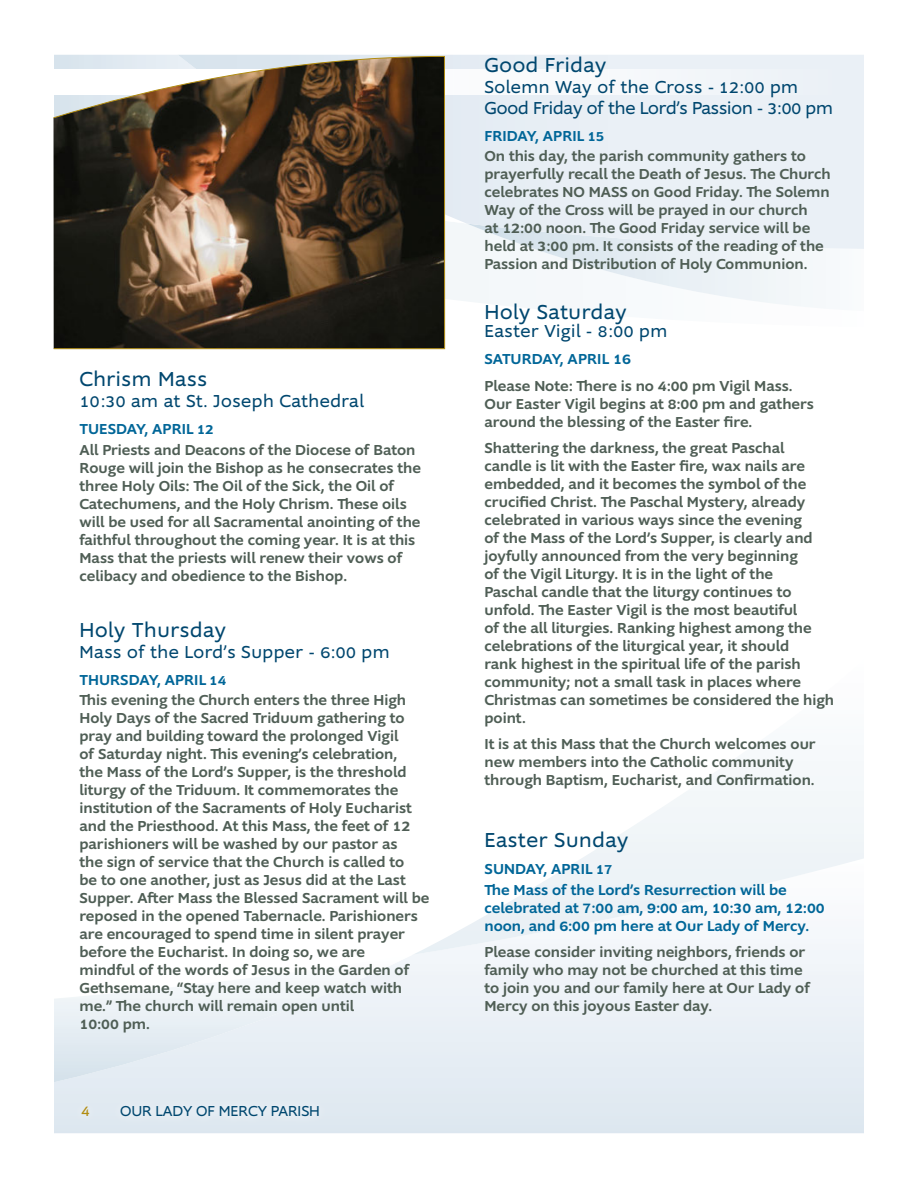
<style>
.page{position:relative;width:918px;height:1188px;background:#fff}
.page>*{position:absolute;margin:0;border:0;box-sizing:border-box;transform-origin:0 0}
.body{font:21px "Supra";letter-spacing:.03em;color:#00476f}
.body-2{font:18px "Supra";letter-spacing:.03em;color:#00476f}
.body-3{font:18px/21px "Supra";letter-spacing:-.005em;color:#00476f}
.body-4{font:500 15.75px "Supra";color:#4f5e55}
.page_numbers{font:15.75px "Supra";color:#b18c11}
.body-5{font:500 15px/18px "Supra";color:#4f5e55}
.body-6{font:500 15px/18px "Supra";color:#006698}
.page_numbers-2{font:15px "Supra";color:#00476f}
.s1{font-size:15.75px}
.s2{font-size:15px}
</style>
<div class="page">
<svg style="left:54px;top:955px;width:810px;height:178px"></svg>
<svg style="left:54px;top:955px;width:359px;height:127px"></svg>
<svg style="left:413px;top:776px;width:451px;height:179px"></svg>
<svg style="left:445px;top:249px;width:22px;height:78px"></svg>
<svg style="left:467px;top:249px;width:346px;height:60px"></svg>
<div style="left:178px;top:55px;width:686px;height:194px;background:#eaf0f6"></div>
<div style="left:0;top:69px;width:918px;height:26px;background:linear-gradient(to bottom,#f6f8fb,#f6f8fb)"></div>
<div style="left:73px;top:1097px;width:255px;height:28px;background:#e2eaf1"></div>
<svg style="left:53px;top:56px;width:392px;height:293px"></svg>
<p class="body" style="left:79px;top:365px;width:129px">Chrism Mass</p>
<p class="body-2" style="left:79px;top:389px;width:286px">10:30 am at St. Joseph Cathedral</p>
<p class="body-6" style="left:80px;top:420px;width:136px">TUESDAY, APRIL 12</p>
<p class="body-5" style="left:79px;top:440px;width:343px">All Priests and Deacons of the Diocese of Baton Rouge will join the Bishop as he consecrates the three Holy Oils: The Oil of the Sick, the Oil of Catechumens, and the Holy Chrism. These oils will be used for all Sacramental anointing of the faithful throughout the coming year. It is at this Mass that the priests will renew their vows of celibacy and obedience to the Bishop.</p>
<p class="body" style="left:79px;top:616px;width:148px">Holy Thursday</p>
<p class="body-2" style="left:79px;top:640px;width:311px">Mass of the Lord’s Supper - 6:00 pm</p>
<p class="body-6" style="left:80px;top:670px;width:148px">THURSDAY, APRIL 14</p>
<p class="body-5" style="left:79px;top:691px;width:351px">This evening the Church enters the three High Holy Days of the Sacred Triduum gathering to pray and building toward the prolonged Vigil<br>of Saturday night. This evening’s celebration,<br>the Mass of the Lord’s Supper, is the threshold liturgy of the Triduum. It commemorates the institution of the Sacraments of Holy Eucharist and the Priesthood. At this Mass, the feet of <span class="s1">12 </span>parishioners will be washed by our pastor as<br>the sign of service that the Church is called to<br>be to one another, just as Jesus did at the Last Supper. After Mass the Blessed Sacrament will be reposed in the opened Tabernacle. Parishioners are encouraged to spend time in silent prayer before the Eucharist. In doing so, we are<br>mindful of the words of Jesus in the Garden of Gethsemane, “Stay here and keep watch with me.” The church will remain open until</p>
<p class="body-4" style="left:79px;top:1013px;width:72px">10<span class="s2">:</span>00 <span class="s2">pm.</span></p>
<p class="page_numbers" style="left:81px;top:1101px;width:10px">4</p>
<p class="page_numbers-2" style="left:120px;top:1101px;width:201px">OUR LADY OF MERCY PARISH</p>
<p class="body" style="left:484px;top:51px;width:123px">Good Friday</p>
<p class="body-3" style="left:484px;top:76px;width:350px">Solemn Way of the Cross - 12:00 pm<br>Good Friday of the Lord’s Passion - 3:00 pm</p>
<p class="body-6" style="left:485px;top:127px;width:121px">FRIDAY, APRIL 15</p>
<p class="body-5" style="left:484px;top:147px;width:348px">On this day, the parish community gathers to prayerfully recall the Death of Jesus. The Church celebrates NO MASS on Good Friday. The Solemn Way of the Cross will be prayed in our church<br>at <span class="s1">12</span>:<span class="s1">00</span> noon. The Good Friday service will be held at <span class="s1">3</span>:<span class="s1">00</span> pm. It consists of the reading of the Passion and Distribution of Holy Communion.</p>
<p class="body" style="left:484px;top:299px;width:144px">Holy Saturday</p>
<p class="body-2" style="left:484px;top:320px;width:184px">Easter Vigil - 8:00 pm</p>
<p class="body-6" style="left:485px;top:350px;width:148px">SATURDAY, APRIL <span class="s1">16</span></p>
<p class="body-5" style="left:484px;top:376px;width:331px">Please Note: There is no <span class="s1">4</span>:<span class="s1">00</span> pm Vigil Mass.<br>Our Easter Vigil begins at <span class="s1">8</span>:<span class="s1">00</span> pm and gathers around the blessing of the Easter fire.</p>
<p class="body-5" style="left:484px;top:439px;width:351px">Shattering the darkness, the great Paschal candle is lit with the Easter fire, wax nails are embedded, and it becomes the symbol of the crucified Christ. The Paschal Mystery, already celebrated in various ways since the evening<br>of the Mass of the Lord’s Supper, is clearly and joyfully announced from the very beginning<br>of the Vigil Liturgy. It is in the light of the<br>Paschal candle that the liturgy continues to unfold. The Easter Vigil is the most beautiful<br>of the all liturgies. Ranking highest among the celebrations of the liturgical year, it should<br>rank highest in the spiritual life of the parish community; not a small task in places where Christmas can sometimes be considered the high point.</p>
<p class="body-5" style="left:484px;top:735px;width:333px">It is at this Mass that the Church welcomes our new members into the Catholic community through Baptism, Eucharist, and Confirmation.</p>
<p class="body" style="left:484px;top:826px;width:145px">Easter Sunday</p>
<p class="body-6" style="left:485px;top:860px;width:130px">SUNDAY, APRIL 17</p>
<p class="body-6" style="left:484px;top:880px;width:342px">The Mass of the Lord’s Resurrection will be celebrated at <span class="s1">7</span>:<span class="s1">00</span> am, <span class="s1">9</span>:<span class="s1">00</span> am, <span class="s1">10</span>:<span class="s1">30</span> am, <span class="s1">12</span>:<span class="s1">00 </span>noon, and <span class="s1">6</span>:<span class="s1">00</span> pm here at Our Lady of Mercy.</p>
<p class="body-5" style="left:484px;top:943px;width:327px">Please consider inviting neighbors, friends or family who may not be churched at this time to join you and our family here at Our Lady of Mercy on this joyous Easter day.</p>
</div>
